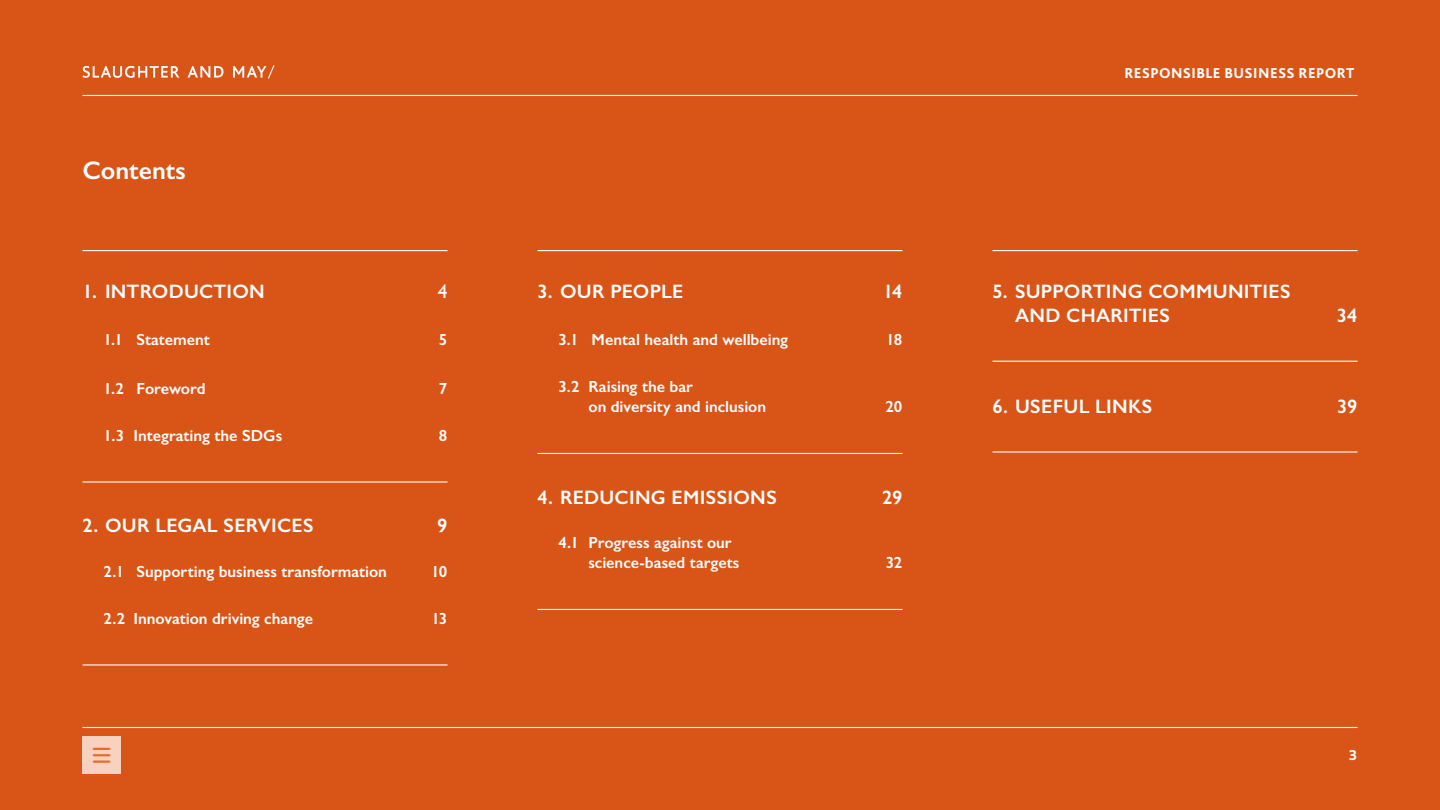
<style>
.page{position:relative;width:1440px;height:810px;background:#d95417}
.page>*{position:absolute;margin:0;border:0;box-sizing:border-box;transform-origin:0 0}
.t1{font:600 25.5px "Gill Sans";color:#fff}
.t2{font:600 19.5px/24px "Gill Sans";letter-spacing:.015em;color:#fff}
.t3{font:19.5px "Gill Sans";color:#fff}
.t4{font:600 16.12px/20.2px "Gill Sans";color:#fff}
.t5{font:800 15px "Bliss Pro";letter-spacing:.025em;color:#fff}
</style>
<div class="page">
<hr style="left:82px;top:95px;width:1276px;height:1px;background:#fff">
<svg style="left:82px;top:66px;width:97px;height:12px"></svg>
<svg style="left:188px;top:66px;width:35px;height:12px"></svg>
<svg style="left:233px;top:65px;width:42px;height:13px"></svg>
<hr style="left:82px;top:727px;width:1276px;height:1px;background:#fff">
<div style="left:82px;top:736px;width:39px;height:38px;background:#f9d2bf"></div>
<svg style="left:94px;top:748px;width:15px;height:15px"></svg>
<hr style="left:82px;top:250px;width:366px;height:1px;background:#fff">
<hr style="left:82px;top:481px;width:366px;height:2px;background:#fff">
<hr style="left:82px;top:664px;width:366px;height:2px;background:#fff">
<hr style="left:538px;top:250px;width:365px;height:1px;background:#fff">
<hr style="left:538px;top:453px;width:365px;height:1px;background:#fff">
<hr style="left:538px;top:609px;width:365px;height:1px;background:#fff">
<hr style="left:993px;top:250px;width:365px;height:1px;background:#fff">
<hr style="left:993px;top:361px;width:365px;height:1px;background:#fff">
<hr style="left:993px;top:451px;width:365px;height:2px;background:#fff">
<h1 class="t1" style="left:82px;top:155px;width:105px">Contents</h1>
<p class="t2" style="left:82px;top:279px;width:184px">1. INTRODUCTION</p>
<p class="t3" style="left:438px;top:280px;width:11px">4</p>
<p class="t4" style="left:104px;top:329px;width:108px">1.1 Statement</p>
<p class="t4" style="left:439px;top:329px;width:10px">5</p>
<p class="t4" style="left:104px;top:378px;width:104px">1.2 Foreword</p>
<p class="t4" style="left:439px;top:378px;width:10px">7</p>
<p class="t4" style="left:104px;top:425px;width:180px">1.3 Integrating the SDGs</p>
<p class="t4" style="left:439px;top:425px;width:10px">8</p>
<p class="t2" style="left:82px;top:514px;width:232px">2. OUR LEGAL SERVICES</p>
<p class="t2" style="left:437px;top:514px;width:12px">9</p>
<p class="t4" style="left:104px;top:561px;width:285px">2.1 Supporting business transformation</p>
<p class="t4" style="left:431px;top:561px;width:18px">10</p>
<p class="t4" style="left:103px;top:608px;width:211px">2.2 Innovation driving change</p>
<p class="t4" style="left:431px;top:608px;width:17px">13</p>
<p class="t2" style="left:538px;top:279px;width:147px">3. OUR PEOPLE</p>
<p class="t2" style="left:883px;top:279px;width:21px">14</p>
<p class="t4" style="left:559px;top:329px;width:231px">3.1 Mental health and wellbeing</p>
<p class="t4" style="left:886px;top:329px;width:18px">18</p>
<p class="t4" style="left:588px;top:376px;width:179px;text-indent:-30px">3.2 Raising the bar<br>on diversity and inclusion</p>
<p class="t4" style="left:885px;top:397px;width:19px">20</p>
<p class="t2" style="left:538px;top:485px;width:241px">4. REDUCING EMISSIONS</p>
<p class="t2" style="left:882px;top:485px;width:22px">29</p>
<p class="t4" style="left:588px;top:532px;width:152px;text-indent:-30px">4.1 Progress against our science-based targets</p>
<p class="t4" style="left:886px;top:553px;width:18px">32</p>
<p class="t5" style="left:1124px;top:63px;width:232px">RESPONSIBLE BUSINESS REPORT</p>
<p class="t2" style="left:1015px;top:279px;width:277px;text-indent:-23px">5. SUPPORTING COMMUNITIES<br>AND CHARITIES</p>
<p class="t2" style="left:1337px;top:303px;width:22px">34</p>
<p class="t2" style="left:993px;top:394px;width:161px">6. USEFUL LINKS</p>
<p class="t2" style="left:1337px;top:394px;width:22px">39</p>
<p class="t5" style="left:1349px;top:746px;width:10px">3</p>
</div>
